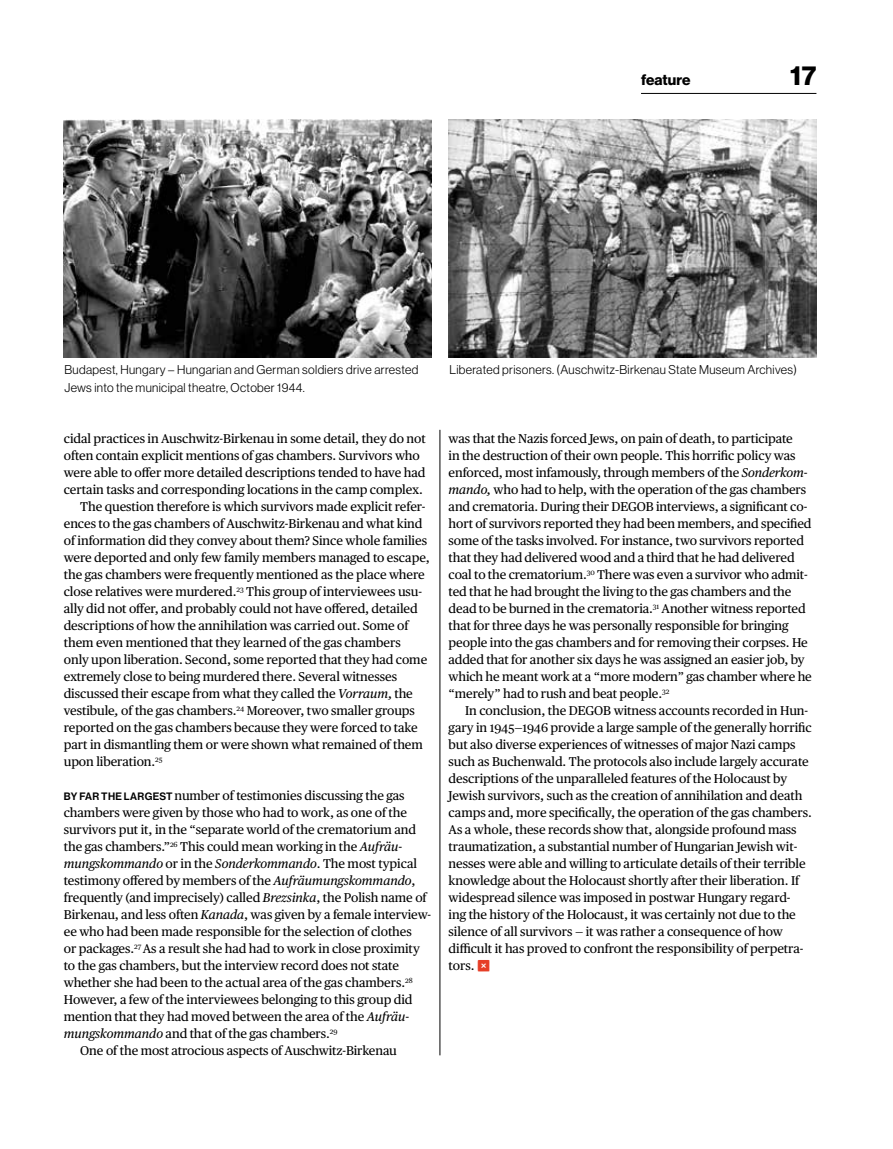
<style>
.page{position:relative;width:893px;height:1149px;background:#fff}
.page>*{position:absolute;margin:0;border:0;box-sizing:border-box;transform-origin:0 0}
.t1{font:27px "N Haas Grotesk DS Pro 75 Bd";color:#000}
.t2{font:15px "N Haas Grotesk DS Pro 75 Bd";color:#000}
.t3{font:12.75px/17px "Publico Text";letter-spacing:-.005em;color:#000}
.t4{font:italic 12.75px "Publico Text";letter-spacing:-.005em;color:#000}
.t5{font:12.45px/17px "N Haas Grotesk DS Pro 45 Lt";letter-spacing:.025em;color:#000}
.s1{font-style:italic}
.s2{font-family:"N Haas Grotesk DS Pro 65 Md";font-size:10.5px}
.s3{font-style:normal}
.s4{font-family:"P22 Toy Box Blocks Solid";font-size:18px;color:#e63e27}
</style>
<div class="page">
<hr style="left:641px;top:93px;width:175px;height:1px;background:#000">
<hr style="left:440px;top:429px;width:1px;height:625px;background:#000">
<img style="left:64px;top:119px;width:368px;height:238px">
<img style="left:449px;top:119px;width:367px;height:238px">
<p class="t2" style="left:641px;top:71px;width:51px">feature</p>
<h1 class="t1" style="left:790px;top:60px;width:28px">17</h1>
<p class="t5" style="left:65px;top:361px;width:355px">Budapest, Hungary – Hungarian and German soldiers drive arrested<br>Jews into the municipal theatre, October 1944.</p>
<p class="t5" style="left:449px;top:361px;width:349px">Liberated prisoners. (Auschwitz-Birkenau State Museum Archives)</p>
<p class="t3" style="left:64px;top:429px;width:364px">cidal practices in Auschwitz-Birkenau in some detail, they do not</p>
<p class="t3" style="left:64px;top:446px;width:358px">often contain explicit mentions of gas chambers. Survivors who</p>
<p class="t3" style="left:64px;top:463px;width:363px">were able to offer more detailed descriptions tended to have had</p>
<p class="t3" style="left:64px;top:480px;width:361px">certain tasks and corresponding locations in the camp complex.</p>
<p class="t3" style="left:80px;top:497px;width:347px">The question therefore is which survivors made explicit refer-</p>
<p class="t3" style="left:64px;top:514px;width:360px">ences to the gas chambers of Auschwitz-Birkenau and what kind</p>
<p class="t3" style="left:64px;top:531px;width:365px">of information did they convey about them? Since whole families</p>
<p class="t3" style="left:64px;top:548px;width:368px">were deported and only few family members managed to escape,</p>
<p class="t3" style="left:64px;top:565px;width:363px">the gas chambers were frequently mentioned as the place where</p>
<p class="t3" style="left:64px;top:582px;width:360px">close relatives were murdered.<sup>23</sup> This group of interviewees usu-</p>
<p class="t3" style="left:64px;top:599px;width:355px">ally did not offer, and probably could not have offered, detailed</p>
<p class="t3" style="left:64px;top:616px;width:346px">descriptions of how the annihilation was carried out. Some of</p>
<p class="t3" style="left:64px;top:633px;width:339px">them even mentioned that they learned of the gas chambers</p>
<p class="t3" style="left:64px;top:650px;width:365px">only upon liberation. Second, some reported that they had come</p>
<p class="t3" style="left:64px;top:667px;width:335px">extremely close to being murdered there. Several witnesses</p>
<p class="t3" style="left:64px;top:684px;width:351px">discussed their escape from what they called the <span class="s1">Vorraum,</span> the</p>
<p class="t3" style="left:64px;top:701px;width:353px">vestibule<span class="s1">,</span> of the gas chambers.<sup>24</sup> Moreover, two smaller groups</p>
<p class="t3" style="left:64px;top:718px;width:355px">reported on the gas chambers because they were forced to take</p>
<p class="t3" style="left:64px;top:735px;width:361px">part in dismantling them or were shown what remained of them</p>
<p class="t3" style="left:64px;top:752px;width:100px">upon liberation.<sup>25</sup></p>
<p class="t3" style="left:64px;top:786px;width:342px"><span class="s2">BY FA R THE LA RGEST</span> number of testimonies discussing the gas</p>
<p class="t3" style="left:64px;top:803px;width:345px">chambers were given by those who had to work, as one of the</p>
<p class="t3" style="left:64px;top:820px;width:354px">survivors put it, in the “separate world of the crematorium and</p>
<p class="t3" style="left:64px;top:837px;width:340px">the gas chambers.”<sup>26</sup> This could mean working in the <span class="s1">Aufräu-</span></p>
<p class="t4" style="left:64px;top:853px;width:355px">mungskommando <span class="s3">or in the</span> Sonderkommando<span class="s3">. The most typical</span></p>
<p class="t3" style="left:64px;top:871px;width:353px">testimony offered by members of the <span class="s1">Aufräumungskommando</span>,</p>
<p class="t3" style="left:64px;top:888px;width:364px">frequently (and imprecisely) called <span class="s1">Brezsinka</span>, the Polish name of</p>
<p class="t3" style="left:64px;top:905px;width:369px">Birkenau, and less often <span class="s1">Kanada</span>, was given by a female interview-</p>
<p class="t3" style="left:64px;top:922px;width:350px">ee who had been made responsible for the selection of clothes</p>
<p class="t3" style="left:64px;top:939px;width:358px">or packages.<sup>27</sup> As a result she had had to work in close proximity</p>
<p class="t3" style="left:64px;top:956px;width:337px">to the gas chambers, but the interview record does not state</p>
<p class="t3" style="left:64px;top:973px;width:350px">whether she had been to the actual area of the gas chambers.<sup>28</sup></p>
<p class="t3" style="left:64px;top:990px;width:350px">However, a few of the interviewees belonging to this group did</p>
<p class="t3" style="left:64px;top:1007px;width:347px">mention that they had moved between the area of the <span class="s1">Aufräu-</span></p>
<p class="t3" style="left:64px;top:1024px;width:275px"><span class="s1">mungskommando</span> and that of the gas chambers.<sup>29</sup></p>
<p class="t3" style="left:80px;top:1041px;width:318px">One of the most atrocious aspects of Auschwitz-Birkenau</p>
<p class="t3" style="left:449px;top:429px;width:365px">was that the Nazis forced Jews, on pain of death, to participate<br>in the destruction of their own people. This horrific policy was enforced, most infamously, through members of the <span class="s1">Sonderkom&shy;mando,</span> who had to help, with the operation of the gas chambers and crematoria. During their DEGOB interviews, a significant co&shy;hort of survivors reported they had been members, and specified some of the tasks involved. For instance, two survivors reported that they had delivered wood and a third that he had delivered coal to the crematorium.<sup>30</sup> There was even a survivor who admit&shy;ted that he had brought the living to the gas chambers and the dead to be burned in the crematoria.<sup>31</sup> Another witness reported that for three days he was personally responsible for bringing people into the gas chambers and for removing their corpses. He added that for another six days he was assigned an easier job, by which he meant work at a “more modern” gas chamber where he “merely” had to rush and beat people.<sup>32</sup></p>
<p class="t3" style="left:449px;top:701px;width:365px;text-indent:16px">In conclusion, the DEGOB witness accounts recorded in Hun&shy;gary in 1945—1946 provide a large sample of the generally horrific but also diverse experiences of witnesses of major Nazi camps such as Buchenwald. The protocols also include largely accurate descriptions of the unparalleled features of the Holocaust by Jewish survivors, such as the creation of annihilation and death camps and, more specifically, the operation of the gas chambers.<br>As a whole, these records show that, alongside profound mass traumatization, a substantial number of Hungarian Jewish wit&shy;nesses were able and willing to articulate details of their terrible knowledge about the Holocaust shortly after their liberation. If widespread silence was imposed in postwar Hungary regard-<br>ing the history of the Holocaust, it was certainly not due to the silence of all survivors — it was rather a consequence of how difficult it has proved to confront the responsibility of perpetra&shy;tors. <span class="s4">≈</span></p>
</div>
